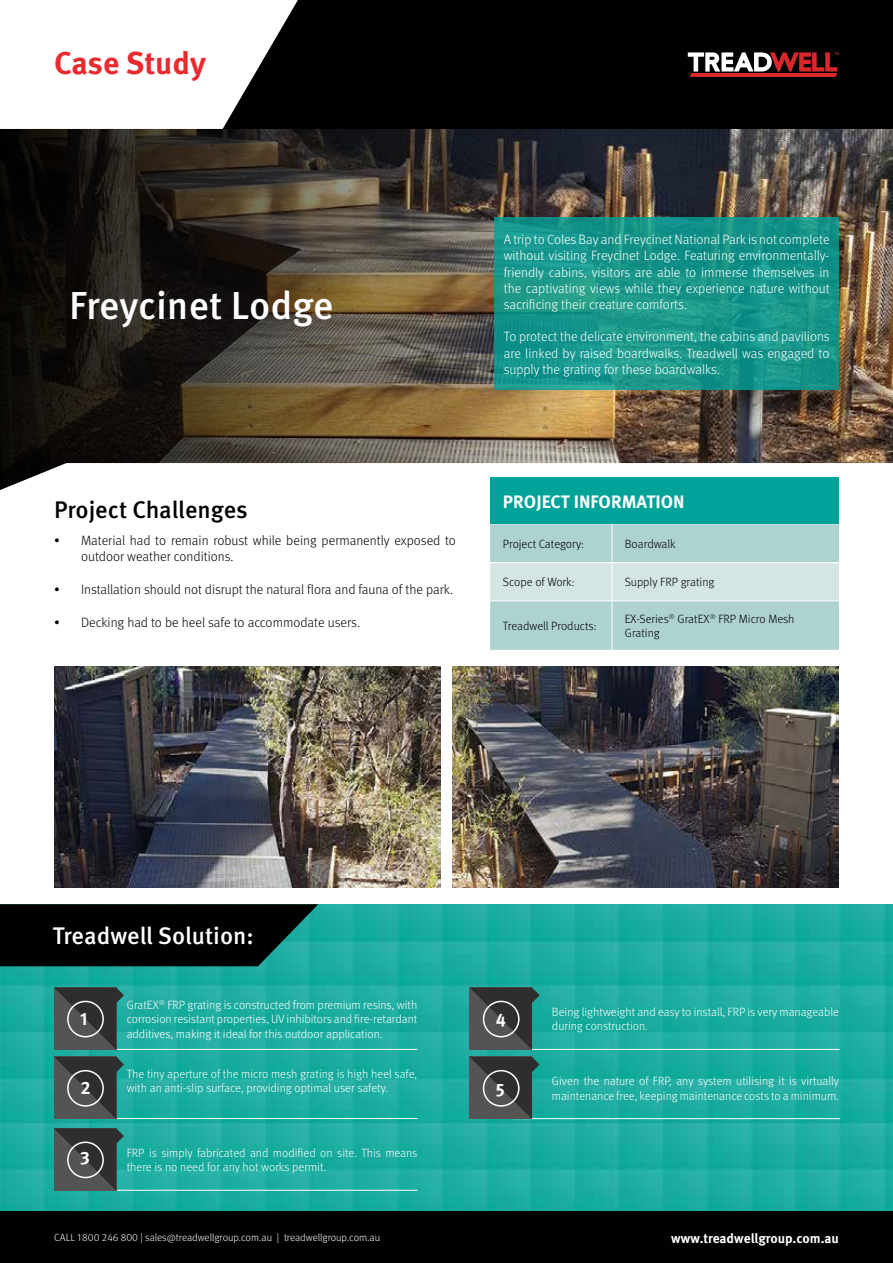
<style>
.page{position:relative;width:893px;height:1263px;background:#fff}
.page>*{position:absolute;margin:0;border:0;box-sizing:border-box;transform-origin:0 0}
.t1{font:500 39px "Meta Pro";color:#fff}
.t2{font:700 31.5px "Meta Pro";color:#e92a2f}
.t3{font:500 24px "Meta Pro";color:#fff}
.t4{font:500 24px "Meta Pro";letter-spacing:-.005em;color:#000}
.t5{font:700 18px "Meta Pro";color:#fff}
.t6{font:300 13.5px/16.2px "Meta Pro";color:#fff;text-align:justify}
.t7{font:300 13.5px/16.5px "Meta Pro";color:#000}
.t8{font:700 13.5px "Meta Pro";color:#fff}
.t9{font:300 12px/14.4px "Meta Pro";color:#fff}
.t10{font:300 12px/14.4px "Meta Pro";color:#000}
.t11{font:300 10.5px "Meta Pro";color:#fff}
</style>
<div class="page">
<img style="left:0;top:904px;width:893px;height:307px">
<img style="left:583px;top:129px;width:310px;height:334px">
<svg style="left:0;top:129px;width:583px;height:334px"></svg>
<svg style="left:0;top:463px;width:893px;height:27px"></svg>
<div style="left:0;top:0;width:893px;height:129px;background:#000101"></div>
<svg style="left:0;top:0;width:298px;height:129px"></svg>
<svg style="left:494px;top:218px;width:345px;height:172px;fill:#169589"></svg>
<svg style="left:688px;top:52px;width:151px;height:25px"></svg>
<div style="left:0;top:1211px;width:893px;height:52px;background:#000101"></div>
<svg style="left:0;top:904px;width:318px;height:62px"></svg>
<hr style="left:98px;top:1049px;width:319px;height:1px;background:#fff">
<svg style="left:54px;top:987px;width:70px;height:63px"></svg>
<div style="left:67px;top:1001px;width:37px;height:36px;border:2px solid #fff;border-radius:50%"></div>
<hr style="left:98px;top:1118px;width:319px;height:1px;background:#fff">
<svg style="left:54px;top:1057px;width:70px;height:62px"></svg>
<div style="left:67px;top:1070px;width:37px;height:37px;border:2px solid #fff;border-radius:50%"></div>
<hr style="left:98px;top:1190px;width:319px;height:1px;background:#fff">
<svg style="left:54px;top:1128px;width:70px;height:62px"></svg>
<div style="left:67px;top:1141px;width:37px;height:37px;border:2px solid #fff;border-radius:50%"></div>
<hr style="left:513px;top:1049px;width:326px;height:1px;background:#fff">
<hr style="left:513px;top:1118px;width:327px;height:1px;background:#fff">
<svg style="left:470px;top:1057px;width:70px;height:62px"></svg>
<div style="left:483px;top:1070px;width:37px;height:37px;border:2px solid #fff;border-radius:50%"></div>
<img style="left:54px;top:666px;width:387px;height:222px">
<img style="left:452px;top:666px;width:387px;height:222px">
<div style="left:490px;top:477px;width:349px;height:47px;background:#00a399"></div>
<svg style="left:490px;top:524px;width:349px;height:126px"></svg>
<hr style="left:612px;top:524px;width:1px;height:38px;background:#fff">
<hr style="left:490px;top:562px;width:122px;height:1px;background:#fff">
<hr style="left:612px;top:562px;width:227px;height:1px;background:#fff">
<hr style="left:612px;top:563px;width:1px;height:37px;background:#fff">
<hr style="left:490px;top:600px;width:122px;height:1px;background:#fff">
<hr style="left:612px;top:600px;width:227px;height:1px;background:#fff">
<hr style="left:612px;top:601px;width:1px;height:49px;background:#fff">
<svg style="left:470px;top:987px;width:70px;height:63px"></svg>
<div style="left:483px;top:1001px;width:37px;height:36px;border:2px solid #fff;border-radius:50%"></div>
<h2 class="t2" style="left:54px;top:38px;width:153px">Case Study</h2>
<h1 class="t1" style="left:69px;top:275px;width:266px">Freycinet Lodge</h1>
<h3 class="t4" style="left:54px;top:491px;width:195px">Project Challenges</h3>
<p class="t7" style="left:81px;top:531px;width:376px;text-indent:-27px">• Material had to remain robust while being permanently exposed to outdoor weather conditions.</p>
<p class="t7" style="left:54px;top:581px;width:401px">• Installation should not disrupt the natural flora and fauna of the park.</p>
<p class="t7" style="left:54px;top:614px;width:307px">• Decking had to be heel safe to accommodate users.</p>
<p class="t6" style="left:504px;top:231px;width:327px">A trip to Coles Bay and Freycinet National Park is not complete without visiting Freycinet Lodge. Featuring environmentally&shy;friendly cabins, visitors are able to immerse themselves in the captivating views while they experience nature without sacrificing their creature comforts.</p>
<p class="t6" style="left:504px;top:328px;width:327px">To protect the delicate environment, the cabins and pavilions are linked by raised boardwalks. Treadwell was engaged to supply the grating for these boardwalks.</p>
<h3 class="t5" style="left:503px;top:487px;width:183px">PROJECT INFORMATION</h3>
<p class="t10" style="left:503px;top:536px;width:83px">Project Category:</p>
<p class="t10" style="left:625px;top:536px;width:52px">Boardwalk</p>
<p class="t10" style="left:503px;top:574px;width:73px">Scope of Work:</p>
<p class="t10" style="left:625px;top:574px;width:91px">Supply FRP grating</p>
<p class="t10" style="left:503px;top:618px;width:95px">Treadwell Products:</p>
<p class="t10" style="left:625px;top:611px;width:171px">EX-Series<sup>®</sup> GratEX<sup>®</sup> FRP Micro Mesh<br>Grating</p>
<h3 class="t3" style="left:53px;top:917px;width:203px">Treadwell Solution:</h3>
<h3 class="t5" style="left:80px;top:1000px;width:9px">1</h3>
<p class="t9" style="left:127px;top:997px;width:292px;text-align:justify">GratEX<sup>®</sup> FRP grating is constructed from premium resins, with corrosion resistant properties, UV inhibitors and fire-retardant additives, making it ideal for this outdoor application.</p>
<h3 class="t5" style="left:80px;top:1005px;width:9px">1</h3>
<h3 class="t5" style="left:80px;top:1074px;width:12px">2</h3>
<p class="t9" style="left:127px;top:1066px;width:292px">The tiny aperture of the micro mesh grating is high heel safe, with an anti-slip surface, providing optimal user safety.</p>
<h3 class="t5" style="left:80px;top:1141px;width:11px">3</h3>
<p class="t9" style="left:127px;top:1145px;width:292px">FRP is simply fabricated and modified on site. This means there is no need for any hot works permit.</p>
<h3 class="t5" style="left:80px;top:1144px;width:11px">3</h3>
<h3 class="t5" style="left:496px;top:1006px;width:12px">4</h3>
<p class="t9" style="left:552px;top:1004px;width:289px">Being lightweight and easy to install, FRP is very manageable during construction.</p>
<h3 class="t5" style="left:496px;top:1070px;width:11px">5</h3>
<p class="t9" style="left:552px;top:1073px;width:289px">Given the nature of FRP, any system utilising it is virtually</p>
<h3 class="t5" style="left:496px;top:1075px;width:10px">5</h3>
<p class="t9" style="left:552px;top:1088px;width:288px">maintenance free, keeping maintenance costs to a minimum.</p>
<p class="t11" style="left:54px;top:1230px;width:328px">CALL 1800 246 800 | sales@treadwellgroup.com.au | treadwellgroup.com.au</p>
<p class="t8" style="left:671px;top:1228px;width:169px">www.treadwellgroup.com.au</p>
</div>
